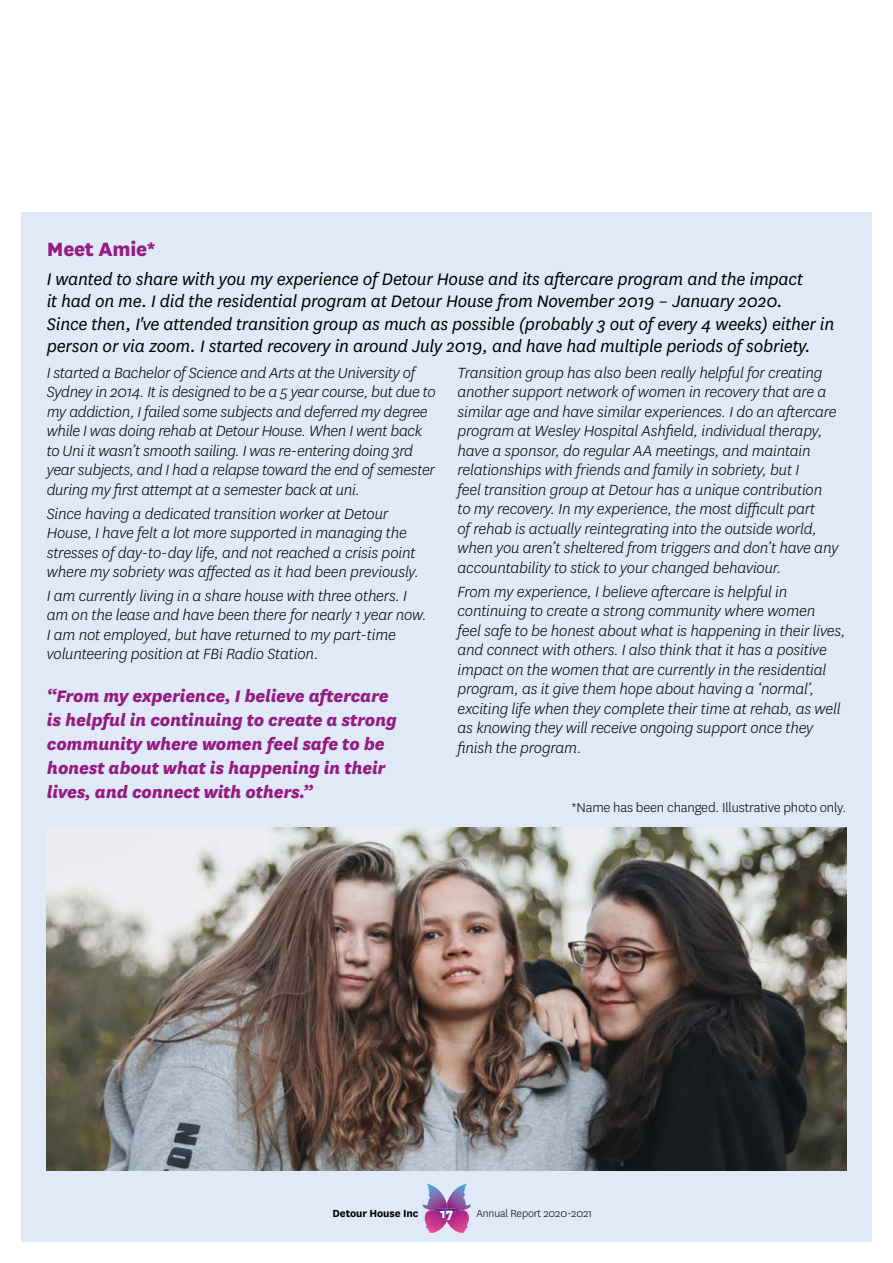
<style>
.page{position:relative;width:893px;height:1263px;background:#fff}
.page>*{position:absolute;margin:0;border:0;box-sizing:border-box;transform-origin:0 0}
.B_heading{font:800 22.5px "National";letter-spacing:-.01em;color:#951b81}
.Intro_paragraph{font:italic 19.5px/22.5px "National";letter-spacing:-.01em;color:#000}
.pull_quote{font:italic 800 19.5px/24px "National";letter-spacing:-.01em;color:#951b81}
.Body_copy{font:italic 300 17.25px/19.5px "National";letter-spacing:-.01em;color:#000}
.Body_copy-2{font:300 15px "National";letter-spacing:-.01em;color:#000}
.Body_copy-3{font:800 15px "National";color:#fff}
.Body_copy-4{font:300 12px "National";letter-spacing:-.01em;color:#000}
.Body_copy-5{font:700 12px "National";letter-spacing:-.01em;color:#000}
</style>
<div class="page">
<div style="left:21px;top:213px;width:851px;height:1029px;background:#e0e9f8"></div>
<svg style="left:423px;top:1183px;width:48px;height:50px"></svg>
<img style="left:47px;top:827px;width:799px;height:343px">
<p class="B_heading" style="left:47px;top:233px;width:111px">Meet Amie*</p>
<p class="Intro_paragraph" style="left:47px;top:267px;width:789px">I wanted to share with you my experience of Detour House and its aftercare program and the impact<br>it had on me. I did the residential program at Detour House from November 2019 – January 2020.<br>Since then, I've attended transition group as much as possible (probably 3 out of every 4 weeks) either in person or via zoom. I started recovery in around July 2019, and have had multiple periods of sobriety.</p>
<p class="Body_copy" style="left:47px;top:362px;width:391px">I started a Bachelor of Science and Arts at the University of Sydney in 2014. It is designed to be a 5 year course, but due to my addiction, I failed some subjects and deferred my degree while I was doing rehab at Detour House. When I went back to Uni it wasn’t smooth sailing. I was re-entering doing 3rd year subjects, and I had a relapse toward the end of semester during my first attempt at a semester back at uni.</p>
<p class="Body_copy" style="left:47px;top:503px;width:374px">Since having a dedicated transition worker at Detour House, I have felt a lot more supported in managing the stresses of day-to-day life, and not reached a crisis point where my sobriety was affected as it had been previously.</p>
<p class="Body_copy" style="left:47px;top:585px;width:381px">I am currently living in a share house with three others. I am on the lease and have been there for nearly 1 year now.<br>I am not employed, but have returned to my part-time volunteering position at FBi Radio Station.</p>
<p class="Body_copy" style="left:458px;top:362px;width:382px">Transition group has also been really helpful for creating another support network of women in recovery that are a similar age and have similar experiences. I do an aftercare program at Wesley Hospital Ashfield, individual therapy, have a sponsor, do regular AA meetings, and maintain relationships with friends and family in sobriety, but I<br>feel transition group at Detour has a unique contribution to my recovery. In my experience, the most difficult part<br>of rehab is actually reintegrating into the outside world, when you aren’t sheltered from triggers and don’t have any accountability to stick to your changed behaviour.</p>
<p class="Body_copy" style="left:458px;top:581px;width:389px">From my experience, I believe aftercare is helpful in continuing to create a strong community where women<br>feel safe to be honest about what is happening in their lives, and connect with others. I also think that it has a positive impact on the women that are currently in the residential program, as it give them hope about having a ‘normal’, exciting life when they complete their time at rehab, as well as knowing they will receive ongoing support once they finish the program.</p>
<p class="pull_quote" style="left:47px;top:682px;width:351px">“From my experience, I believe aftercare is helpful in continuing to create a strong community where women feel safe to be honest about what is happening in their lives, and connect with others.”</p>
<p class="Body_copy-2" style="left:571px;top:798px;width:276px">*Name has been changed. Illustrative photo only.</p>
<p class="Body_copy-5" style="left:333px;top:1205px;width:87px">Detour House Inc</p>
<p class="Body_copy-3" style="left:440px;top:1203px;width:14px">17</p>
<p class="Body_copy-4" style="left:476px;top:1206px;width:117px">Annual Report 2020-2021</p>
</div>
